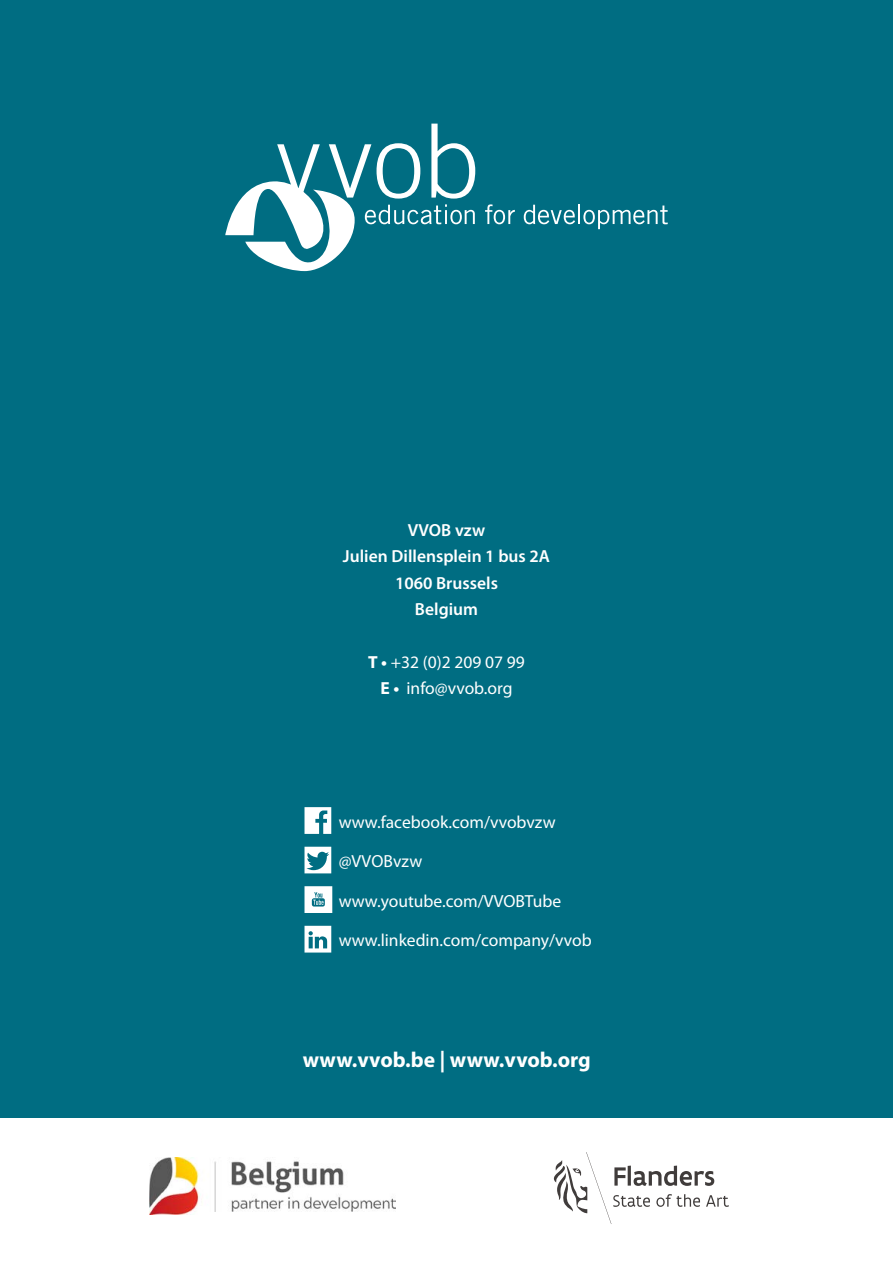
<style>
.page{position:relative;width:893px;height:1263px;background:#fff}
.page>*{position:absolute;margin:0;border:0;box-sizing:border-box;transform-origin:0 0}
.t1{font:700 21.6px "Myriad Pro";letter-spacing:.005em;color:#fff}
.t2{font:17.55px/26.2px "Myriad Pro";color:#fff;text-align:center}
.t3{font:600 17.55px/26.2px "Myriad Pro";color:#fff;text-align:center}
.s1{font-weight:700}
</style>
<div class="page">
<div style="left:1px;top:0;width:892px;height:1263px;background:#006d82"></div>
<svg style="left:225px;top:124px;width:250px;height:147px"></svg>
<svg style="left:485px;top:204px;width:30px;height:20px"></svg>
<svg style="left:524px;top:205px;width:144px;height:24px"></svg>
<div style="left:0;top:1118px;width:893px;height:145px;background:#fff"></div>
<svg style="left:304px;top:926px;width:27px;height:26px"></svg>
<svg style="left:304px;top:807px;width:27px;height:27px"></svg>
<svg style="left:304px;top:847px;width:27px;height:26px"></svg>
<svg style="left:304px;top:886px;width:28px;height:27px"></svg>
<img style="left:150px;top:1157px;width:246px;height:57px">
<svg style="left:554px;top:1152px;width:175px;height:72px"></svg>
<p class="t3" style="left:343px;top:517px;width:209px">VVOB vzw<br>Julien Dillensplein 1 bus 2A<br>1060 Brussels<br>Belgium</p>
<p class="t2" style="left:368px;top:648px;width:158px"><span class="s1">T •</span> +32 (0)2 209 07 99<br><span class="s1">E •</span> info@vvob.org</p>
<p class="t2" style="left:339px;top:808px;width:219px">www.facebook.com/vvobvzw</p>
<p class="t2" style="left:339px;top:848px;width:85px">@VVOBvzw</p>
<p class="t2" style="left:339px;top:887px;width:224px">www.youtube.com/VVOBTube</p>
<p class="t2" style="left:339px;top:927px;width:254px">www.linkedin.com/company/vvob</p>
<p class="t1" style="left:303px;top:1045px;width:290px">www.vvob.be | www.vvob.org</p>
</div>
